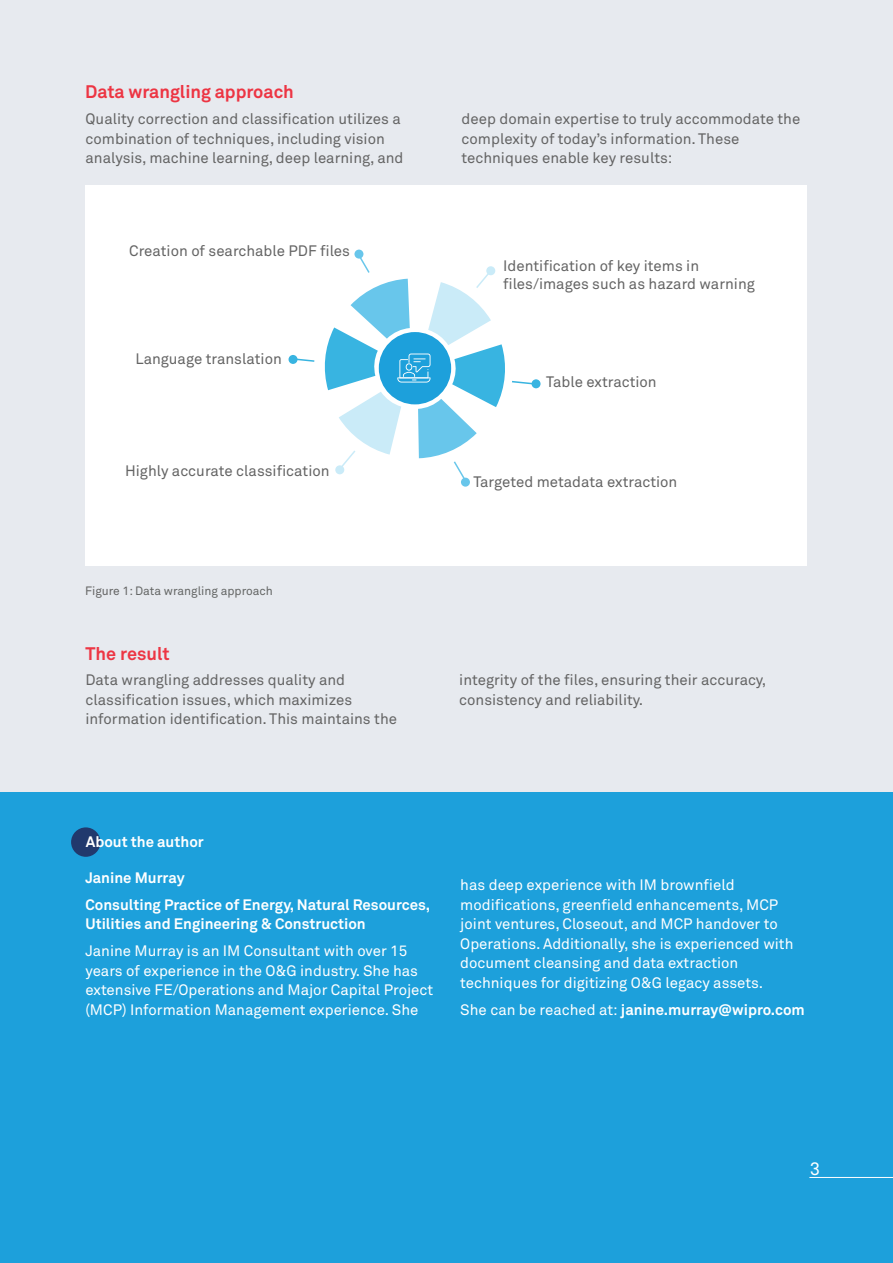
<style>
.page{position:relative;width:893px;height:1263px;background:#e7eaef}
.page>*{position:absolute;margin:0;border:0;box-sizing:border-box;transform-origin:0 0}
.t1{font:700 18px "Wipro Akkurat";color:#ed3543}
.t2{font:700 18px "Wipro Akkurat";color:#ed3644}
.t3{font:18px "Wipro Akkurat Mono";color:#fff}
.t4{font:15px/19.5px "Wipro Akkurat";color:#646464}
.t5{font:15px/19.5px "Wipro Akkurat";color:#fff}
.t6{font:700 15px/27px "Wipro Akkurat";color:#fff}
.t7{font:12px "Wipro Akkurat";color:#646665}
.s1{color:#646464}
.s2{font-weight:400}
</style>
<div class="page">
<div style="left:0;top:793px;width:893px;height:470px;background:#1da0db"></div>
<hr style="left:809px;top:1177px;width:84px;height:1px;background:#fff">
<div style="left:71px;top:827px;width:29px;height:30px;background:#21396d;border-radius:50%"></div>
<div style="left:85px;top:185px;width:722px;height:380px;background:#fff"></div>
<svg style="left:298px;top:358px;width:17px;height:4px"></svg>
<div style="left:461px;top:478px;width:9px;height:9px;background:#68c6eb;border-radius:50%"></div>
<div style="left:532px;top:379px;width:9px;height:9px;background:#38b4e1;border-radius:50%"></div>
<div style="left:289px;top:355px;width:9px;height:9px;background:#38b4e1;border-radius:50%"></div>
<svg style="left:324px;top:251px;width:211px;height:231px"></svg>
<p class="t1" style="left:85px;top:81px;width:210px">Data wrangling approach</p>
<p class="t4" style="left:86px;top:109px;width:319px">Quality correction and classification utilizes a combination of techniques, including vision analysis, machine learning, deep learning, and</p>
<p class="t4" style="left:462px;top:109px;width:340px">deep domain expertise to truly accommodate the complexity of today’s information. These techniques enable key results:</p>
<p class="t4" style="left:129px;top:241px;width:222px">Creation of searchable PDF files</p>
<p class="t4" style="left:136px;top:349px;width:148px">Language translation</p>
<p class="t4" style="left:125px;top:461px;width:206px">Highly accurate classification</p>
<p class="t7" style="left:85px;top:583px;width:189px"><span class="s1">Figure 1:</span> Data wrangling approach</p>
<p class="t4" style="left:503px;top:256px;width:253px;line-height:18px">Identification of key items in files/images such as hazard warning</p>
<p class="t4" style="left:546px;top:372px;width:112px">Table extraction</p>
<p class="t4" style="left:473px;top:472px;width:205px">Targeted metadata extraction</p>
<p class="t2" style="left:86px;top:642px;width:86px">The result</p>
<p class="t4" style="left:85px;top:670px;width:313px">Data wrangling addresses quality and classification issues, which maximizes information identification. This maintains the</p>
<p class="t4" style="left:459px;top:670px;width:309px">integrity of the files, ensuring their accuracy, consistency and reliability.</p>
<p class="t6" style="left:86px;top:828px;width:120px">About the author</p>
<p class="t6" style="left:85px;top:864px;width:346px">Janine Murray<br>Consulting Practice of Energy, Natural Resources,</p>
<p class="t6" style="left:85px;top:910px;width:282px">Utilities and Engineering &amp; Construction</p>
<p class="t5" style="left:85px;top:941px;width:349px">Janine Murray is an IM Consultant with over 15 years of experience in the O&amp;G industry. She has extensive FE/Operations and Major Capital Project (MCP) Information Management experience. She</p>
<p class="t5" style="left:460px;top:875px;width:335px">has deep experience with IM brownfield modifications, greenfield enhancements, MCP joint ventures, Closeout, and MCP handover to Operations. Additionally, she is experienced with document cleansing and data extraction techniques for digitizing O&amp;G legacy assets.</p>
<p class="t6" style="left:460px;top:996px;width:346px"><span class="s2">She can be reached at:</span> janine.murray@wipro.com</p>
<p class="t3" style="left:809px;top:1158px;width:13px">3</p>
</div>
